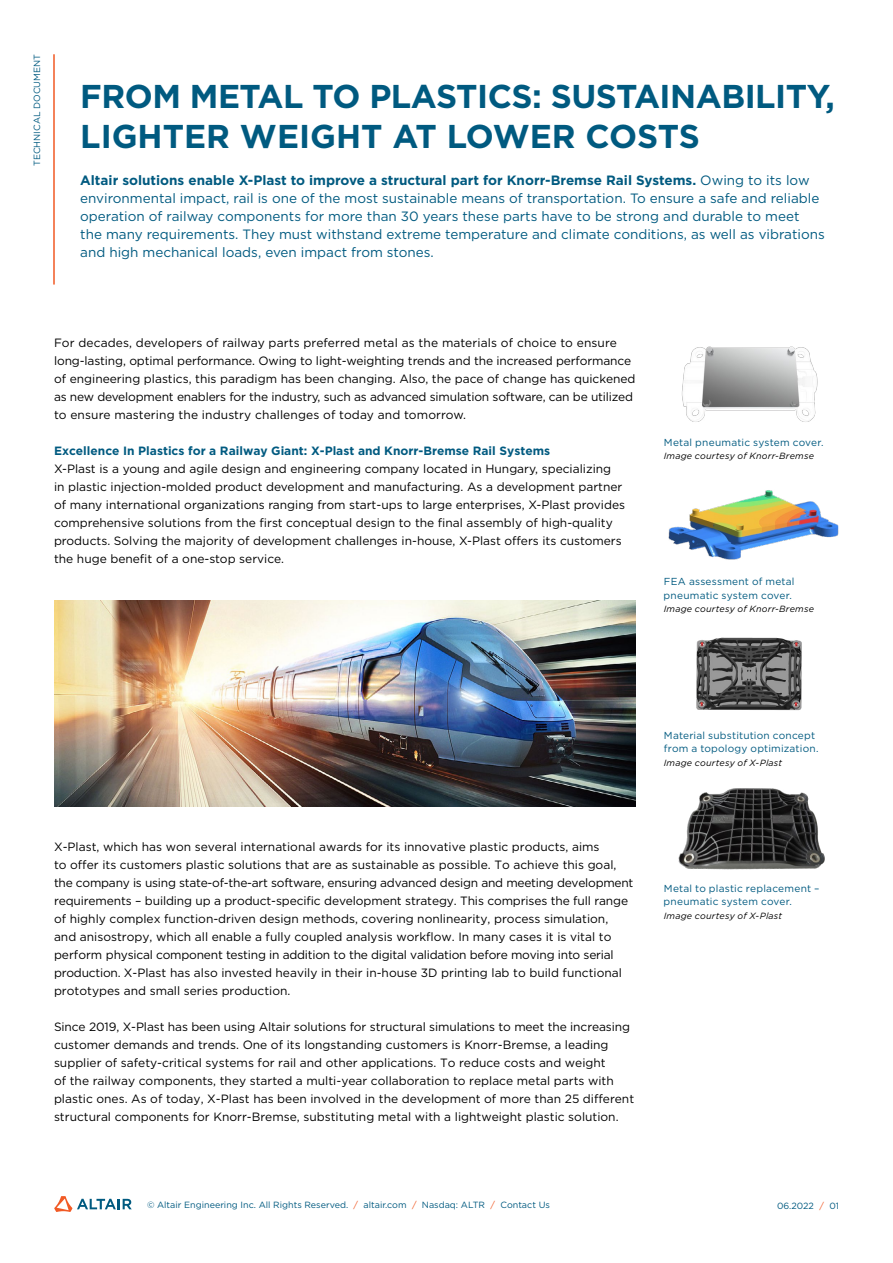
<style>
.page{position:relative;width:893px;height:1263px;background:#fff}
.page>*{position:absolute;margin:0;border:0;box-sizing:border-box;transform-origin:0 0}
.t1{font:700 33px/39.6px "Gotham";letter-spacing:-.015em;color:#005a80}
.t2{font:13.5px/18px "Gotham";color:#005a80}
.t3{font:12px/18px "Gotham";color:#000}
.t4{font:700 12px "Gotham";color:#005a80}
.t5{font:10.2px/13.5px "Gotham";letter-spacing:.02em;color:#005a80}
.t6{font:9px "Gotham";color:#005a80}
.t7{font:italic 9px "Gotham";letter-spacing:.025em;color:#000}
.s1{font-weight:700}
.s2{color:#f15a25}
</style>
<div class="page">
<svg style="left:54px;top:1196px;width:78px;height:16px"></svg>
<img style="left:54px;top:600px;width:582px;height:207px">
<img style="left:678px;top:788px;width:147px;height:82px">
<img style="left:681px;top:346px;width:137px;height:76px">
<img style="left:696px;top:637px;width:106px;height:74px">
<img style="left:668px;top:490px;width:171px;height:70px">
<hr style="left:53px;top:54px;width:2px;height:231px;background:#f15a25">
<p class="t6" style="left:31px;top:166px;width:113px;rotate:-90deg">TECHNICAL DOCUMENT</p>
<h1 class="t1" style="left:80px;top:76px;width:756px">FROM METAL TO PLASTICS: SUSTAINABILITY,<br>LIGHTER WEIGHT AT LOWER COSTS</h1>
<p class="t2" style="left:80px;top:171px;width:746px"><span class="s1">Altair solutions enable X-Plast to improve a structural part for Knorr-Bremse Rail Systems.</span> Owing to its low environmental impact, rail is one of the most sustainable means of transportation. To ensure a safe and reliable operation of railway components for more than 30 years these parts have to be strong and durable to meet<br>the many requirements. They must withstand extreme temperature and climate conditions, as well as vibrations and high mechanical loads, even impact from stones.</p>
<p class="t3" style="left:54px;top:334px;width:583px">For decades, developers of railway parts preferred metal as the materials of choice to ensure long-lasting, optimal performance. Owing to light-weighting trends and the increased performance of engineering plastics, this paradigm has been changing. Also, the pace of change has quickened as new development enablers for the industry, such as advanced simulation software, can be utilized to ensure mastering the industry challenges of today and tomorrow.</p>
<p class="t4" style="left:54px;top:443px;width:498px">Excellence In Plastics for a Railway Giant: X-Plast and Knorr-Bremse Rail Systems</p>
<p class="t3" style="left:54px;top:460px;width:573px">X-Plast is a young and agile design and engineering company located in Hungary, specializing<br>in plastic injection-molded product development and manufacturing. As a development partner of many international organizations ranging from start-ups to large enterprises, X-Plast provides comprehensive solutions from the first conceptual design to the final assembly of high-quality products. Solving the majority of development challenges in-house, X-Plast offers its customers the huge benefit of a one-stop service.</p>
<p class="t5" style="left:664px;top:435px;width:161px">Metal pneumatic system cover.</p>
<p class="t7" style="left:664px;top:450px;width:152px">Image courtesy of Knorr-Bremse</p>
<p class="t5" style="left:664px;top:575px;width:132px">FEA assessment of metal pneumatic system cover.</p>
<p class="t7" style="left:664px;top:603px;width:152px">Image courtesy of Knorr-Bremse</p>
<p class="t3" style="left:54px;top:838px;width:581px">X-Plast, which has won several international awards for its innovative plastic products, aims<br>to offer its customers plastic solutions that are as sustainable as possible. To achieve this goal, the company is using state-of-the-art software, ensuring advanced design and meeting development requirements – building up a product-specific development strategy. This comprises the full range of highly complex function-driven design methods, covering nonlinearity, process simulation, and anisostropy, which all enable a fully coupled analysis workflow. In many cases it is vital to perform physical component testing in addition to the digital validation before moving into serial production. X-Plast has also invested heavily in their in-house 3D printing lab to build functional prototypes and small series production.</p>
<p class="t3" style="left:54px;top:1018px;width:582px">Since 2019, X-Plast has been using Altair solutions for structural simulations to meet the increasing customer demands and trends. One of its longstanding customers is Knorr-Bremse, a leading supplier of safety-critical systems for rail and other applications. To reduce costs and weight<br>of the railway components, they started a multi-year collaboration to replace metal parts with plastic ones. As of today, X-Plast has been involved in the development of more than 25 different structural components for Knorr-Bremse, substituting metal with a lightweight plastic solution.</p>
<p class="t5" style="left:664px;top:728px;width:156px">Material substitution concept from a topology optimization.</p>
<p class="t7" style="left:664px;top:757px;width:120px">Image courtesy of X-Plast</p>
<p class="t5" style="left:664px;top:881px;width:157px">Metal to plastic replacement – pneumatic system cover.</p>
<p class="t7" style="left:664px;top:910px;width:120px">Image courtesy of X-Plast</p>
<p class="t6" style="left:147px;top:1199px;width:404px">© Altair Engineering Inc. All Rights Reserved. <span class="s2">/</span> altair.com <span class="s2">/</span> Nasdaq: ALTR <span class="s2">/</span> Contact Us</p>
<p class="t6" style="left:777px;top:1199px;width:63px">06.2022 <span class="s2">/</span> 01</p>
</div>
